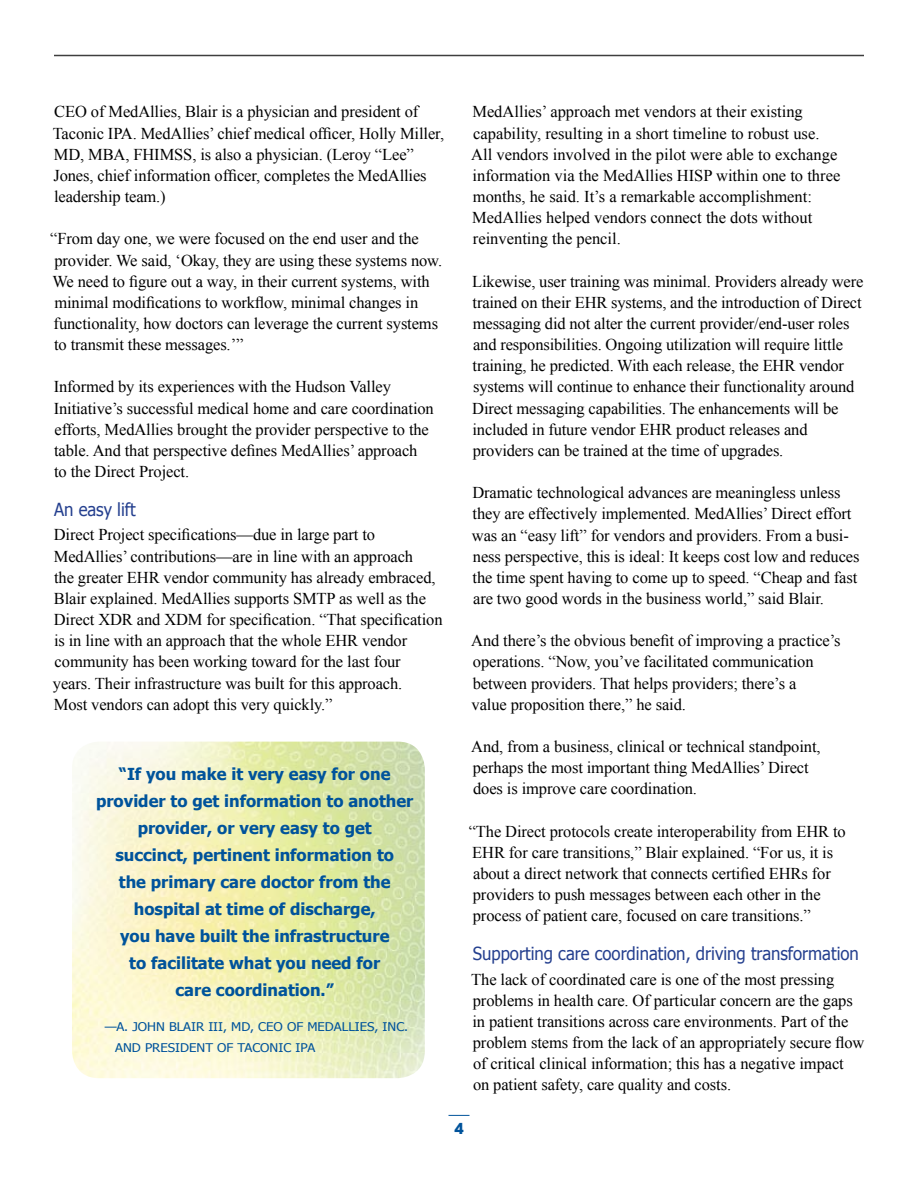
<style>
.page{position:relative;width:918px;height:1188px;background:#fff}
.page>*{position:absolute;margin:0;border:0;box-sizing:border-box;transform-origin:0 0}
.t1{font:18px "Tahoma";color:#25408f;scale:.93 1}
.t2{font:16.5px/21.1px "Times New Roman";letter-spacing:-.005em;color:#000}
.t3{font:700 16.5px/27px "Tahoma";color:#00539b;text-align:center}
.t4{font:700 15px "ITC Avant Garde Std";color:#00539b}
.t5{font:12px/21px "Tahoma";color:#00539b;scale:1.1 1}
</style>
<div class="page">
<hr style="left:54px;top:55px;width:810px;height:1px;background:#3e3e3e">
<svg style="left:448px;top:1115px;width:22px;height:1px"></svg>
<img style="left:72px;top:742px;width:353px;height:336px">
<p class="t2" style="left:53px;top:101px;width:393px">CEO of MedAllies, Blair is a physician and president of Taconic IPA. MedAllies’ chief medical officer, Holly Miller, MD, MBA, FHIMSS, is also a physician. (Leroy “Lee” Jones, chief information officer, completes the MedAllies leadership team.)</p>
<p class="t2" style="left:50px;top:228px;width:393px">“From day one, we were focused on the end user and the provider. We said, ‘Okay, they are using these systems now.<br>We need to figure out a way, in their current systems, with minimal modifications to workflow, minimal changes in functionality, how doctors can leverage the current systems to transmit these messages.’”</p>
<p class="t2" style="left:54px;top:376px;width:382px">Informed by its experiences with the Hudson Valley Initiative’s successful medical home and care coordination efforts, MedAllies brought the provider perspective to the table. And that perspective defines MedAllies’ approach to the Direct Project.</p>
<p class="t1" style="left:54px;top:498px;width:89px">An easy lift</p>
<p class="t2" style="left:53px;top:524px;width:391px">Direct Project specifications—due in large part to MedAllies’ contributions—are in line with an approach<br>the greater EHR vendor community has already embraced, Blair explained. MedAllies supports SMTP as well as the Direct XDR and XDM for specification. “That specification is in line with an approach that the whole EHR vendor community has been working toward for the last four<br>years. Their infrastructure was built for this approach.<br>Most vendors can adopt this very quickly.”</p>
<p class="t3" style="left:96px;top:760px;width:319px">“If you make it very easy for one provider to get information to another provider, or very easy to get<br>succinct, pertinent information to<br>the primary care doctor from the hospital at time of discharge,<br>you have built the infrastructure<br>to facilitate what you need for<br>care coordination.”</p>
<p class="t5" style="left:115px;top:1016px;width:268px;text-indent:-11px">—A. John Blair III, MD, CEO of MedAllies, Inc. and president of Tac</p>
<p class="t5" style="left:260px;top:1037px;width:51px">onic IPA</p>
<p class="t2" style="left:471px;top:101px;width:371px">MedAllies’ approach met vendors at their existing capability, resulting in a short timeline to robust use.<br>All vendors involved in the pilot were able to exchange information via the MedAllies HISP within one to three months, he said. It’s a remarkable accomplishment:<br>MedAllies helped vendors connect the dots without reinventing the pencil.</p>
<p class="t2" style="left:472px;top:270px;width:393px">Likewise, user training was minimal. Providers already were trained on their EHR systems, and the introduction of Direct messaging did not alter the current provider/end-user roles and responsibilities. Ongoing utilization will require little training, he predicted. With each release, the EHR vendor systems will continue to enhance their functionality around Direct messaging capabilities. The enhancements will be included in future vendor EHR product releases and providers can be trained at the time of upgrades.</p>
<p class="t2" style="left:472px;top:482px;width:389px">Dramatic technological advances are meaningless unless they are effectively implemented. MedAllies’ Direct effort was an “easy lift” for vendors and providers. From a busi&shy;ness perspective, this is ideal: It keeps cost low and reduces the time spent having to come up to speed. “Cheap and fast are two good words in the business world,” said Blair.</p>
<p class="t2" style="left:471px;top:630px;width:371px">And there’s the obvious benefit of improving a practice’s operations. “Now, you’ve facilitated communication between providers. That helps providers; there’s a<br>value proposition there,” he said.</p>
<p class="t2" style="left:471px;top:736px;width:351px">And, from a business, clinical or technical standpoint, perhaps the most important thing MedAllies’ Direct does is improve care coordination.</p>
<p class="t2" style="left:469px;top:820px;width:379px">“The Direct protocols create interoperability from EHR to EHR for care transitions,” Blair explained. “For us, it is about a direct network that connects certified EHRs for providers to push messages between each other in the process of patient care, focused on care transitions.”</p>
<p class="t1" style="left:473px;top:942px;width:417px">Supporting care coordination, driving transformation</p>
<p class="t2" style="left:471px;top:968px;width:395px">The lack of coordinated care is one of the most pressing problems in health care. Of particular concern are the gaps in patient transitions across care environments. Part of the problem stems from the lack of an appropriately secure flow of critical clinical information; this has a negative impact<br>on patient safety, care quality and costs.</p>
<p class="t4" style="left:454px;top:1119px;width:11px">4</p>
</div>
